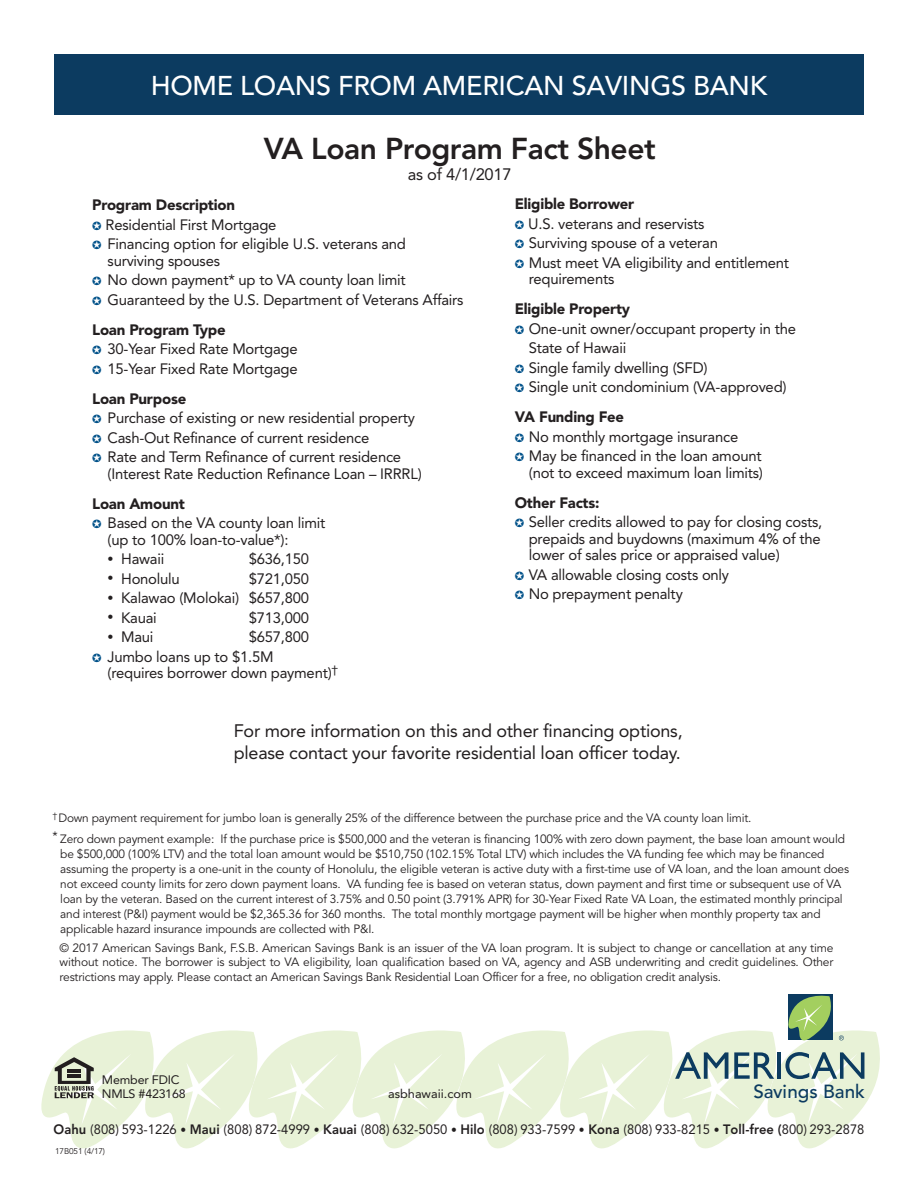
<style>
.page{position:relative;width:918px;height:1188px;background:#fff}
.page>*{position:absolute;margin:0;border:0;box-sizing:border-box;transform-origin:0 0}
.t1{font:800 30px "Avenir";letter-spacing:-.015em;color:#231f20}
.t2{font:500 27px "Avenir";letter-spacing:-.01em;color:#fff}
.t3{font:500 18.9px "Avenir";color:#0c3b60}
.t4{font:18px/21.6px "Avenir";letter-spacing:-.015em;color:#231f20}
.t5{font:16.5px "Avenir";letter-spacing:-.015em;color:#231f20}
.t6{font:15px/19.5px "Avenir";letter-spacing:-.015em;color:#231f20}
.t7{font:900 15px "Avenir";letter-spacing:-.015em;color:#231f20}
.t8{font:13.5px "Avenir";color:#231f20;scale:.96 1}
.t9{font:12.3px/14.2px "Avenir";letter-spacing:-.015em;color:#221e1f}
.t10{font:12.3px "Avenir";letter-spacing:-.015em;color:#221e1f;scale:1.04 1}
.t11{font:12px/15px "Avenir";letter-spacing:-.015em;color:#231f20}
.t12{font:8.25px "Avenir";letter-spacing:-.015em;color:#231f20}
.s1{font-weight:900}
.s2{color:#005189}
.s3{font-size:12px}
.s4{font-weight:800}
</style>
<div class="page">
<div style="left:55px;top:54px;width:809px;height:61px;background:#0c3b60"></div>
<svg style="left:41px;top:994px;width:839px;height:155px"></svg>
<h2 class="t2" style="left:151px;top:75px;width:618px">HOME LOANS FROM AMERICAN SAVINGS BANK</h2>
<h1 class="t1" style="left:264px;top:136px;width:394px">VA Loan Program Fact Sheet</h1>
<h3 class="t5" style="left:408px;top:168px;width:105px">as of 4/1/2017</h3>
<p class="t6" style="left:92px;top:196px;width:315px"><span class="s1">Program Description<br></span><span class="s2">✪</span> Residential First Mortgage<br><span class="s2">✪</span> Financing option for eligible U.S. veterans and</p>
<p class="t6" style="left:92px;top:252px;width:373px;text-indent:15px">surviving spouses<br><span class="s2">✪</span> No down payment* up to VA county loan limit<br><span class="s2">✪</span> Guaranteed by the U.S. Department of Veterans Affairs</p>
<p class="t6" style="left:92px;top:321px;width:207px"><span class="s1">Loan Program Type<br></span><span class="s2">✪</span> 30-Year Fixed Rate Mortgage <span class="s2">✪</span> 15-Year Fixed Rate Mortgage</p>
<p class="t6" style="left:92px;top:390px;width:324px"><span class="s1">Loan Purpose<br></span><span class="s2">✪</span> Purchase of existing or new residential property <span class="s2">✪</span> Cash-Out Refinance of current residence<br><span class="s2">✪</span> Rate and Term Refinance of current residence</p>
<p class="t6" style="left:108px;top:465px;width:316px">(Interest Rate Reduction Refinance Loan – IRRRL)</p>
<p class="t6" style="left:92px;top:495px;width:235px"><span class="s1">Loan Amount<br></span><span class="s2">✪</span> Based on the VA county loan limit</p>
<p class="t6" style="left:108px;top:531px;width:183px">(up to 100% loan-to-value*):</p>
<p class="t6" style="left:108px;top:550px;width:58px"><span class="s3">•</span> Hawaii</p>
<p class="t6" style="left:249px;top:550px;width:62px">$636,150</p>
<p class="t6" style="left:108px;top:570px;width:74px"><span class="s3">•</span> Honolulu</p>
<p class="t6" style="left:249px;top:570px;width:62px">$721,050</p>
<p class="t6" style="left:108px;top:589px;width:203px"><span class="s3">•</span> Kalawao (Molokai) $657,800</p>
<p class="t6" style="left:108px;top:609px;width:51px"><span class="s3">•</span> Kauai</p>
<p class="t6" style="left:249px;top:609px;width:62px">$713,000</p>
<p class="t6" style="left:108px;top:628px;width:47px"><span class="s3">•</span> Maui</p>
<p class="t6" style="left:515px;top:196px;width:276px"><span class="s1">Eligible Borrower<br></span><span class="s2">✪</span> U.S. veterans and reservists<br><span class="s2">✪</span> Surviving spouse of a veteran<br><span class="s2">✪</span> Must meet VA eligibility and entitlement</p>
<p class="t6" style="left:529px;top:271px;width:87px">requirements</p>
<p class="t7" style="left:515px;top:303px;width:117px">Eligible Property</p>
<p class="t6" style="left:515px;top:320px;width:283px"><span class="s2">✪</span> One-unit owner/occupant property in the</p>
<p class="t6" style="left:529px;top:340px;width:99px">State of Hawaii</p>
<p class="t6" style="left:515px;top:359px;width:194px"><span class="s2">✪</span> Single family dwelling (SFD)</p>
<p class="t6" style="left:515px;top:379px;width:273px"><span class="s2">✪</span> Single unit condominium (VA-approved)</p>
<p class="t6" style="left:515px;top:409px;width:248px"><span class="s1">VA Funding Fee<br></span><span class="s2">✪</span> No monthly mortgage insurance<br><span class="s2">✪</span> May be financed in the loan amount</p>
<p class="t6" style="left:529px;top:464px;width:236px">(not to exceed maximum loan limits)</p>
<p class="t6" style="left:515px;top:494px;width:309px"><span class="s1">Other Facts:<br></span><span class="s2">✪</span> Seller credits allowed to pay for closing costs,</p>
<p class="t6" style="left:529px;top:532px;width:294px;line-height:16.5px">prepaids and buydowns (maximum 4% of the lower of sales price or appraised value)</p>
<p class="t6" style="left:515px;top:566px;width:216px"><span class="s2">✪</span> VA allowable closing costs only <span class="s2">✪</span> No prepayment penalty</p>
<p class="t6" style="left:92px;top:628px;width:218px;text-indent:157px">$657,800 <span class="s2">✪</span> Jumbo loans up to $1.5M</p>
<p class="t6" style="left:108px;top:664px;width:232px">(requires borrower down payment)<sup>†</sup></p>
<h3 class="t4" style="left:234px;top:722px;width:450px">For more information on this and other financing options, please contact your favorite residential loan officer today.</h3>
<p class="t11" style="left:53px;top:808px;width:794px;line-height:21px"><sup>†</sup>Down payment requirement for jumbo loan is generally 25% of the difference between the purchase price and the VA county loan limit.<br>* Zero down payment example: If the purchase price is $500,000 and the veteran is financing 100% with zero down payment, the base loan amount would</p>
<p class="t11" style="left:60px;top:847px;width:790px">be $500,000 (100% LTV) and the total loan amount would be $510,750 (102.15% Total LTV) which includes the VA funding fee which may be financed assuming the property is a one-unit in the county of Honolulu, the eligible veteran is active duty with a first-time use of VA loan, and the loan amount does not exceed county limits for zero down payment loans. VA funding fee is based on veteran status, down payment and first time or subsequent use of VA loan by the veteran. Based on the current interest of 3.75% and 0.50 point (3.791% APR) for 30-Year Fixed Rate VA Loan, the estimated monthly principal and interest (P&amp;I) payment would be $2,365.36 for 360 months. The total monthly mortgage payment will be higher when monthly property tax and applicable hazard insurance impounds are collected with P&amp;I.</p>
<p class="t11" style="left:60px;top:942px;width:775px;line-height:14.4px;text-align:justify">© 2017 American Savings Bank, F.S.B. American Savings Bank is an issuer of the VA loan program. It is subject to change or cancellation at any time without notice. The borrower is subject to VA eligibility, loan qualification based on VA, agency and ASB underwriting and credit guidelines. Other restrictions may apply. Please contact an American Savings Bank Residential Loan Officer for a free, no obligation credit analysis.</p>
<p class="t9" style="left:102px;top:1074px;width:85px">Member FDIC<br>NMLS #423168</p>
<p class="t10" style="left:388px;top:1089px;width:82px">asbhawaii.com</p>
<h3 class="t3" style="left:753px;top:1084px;width:113px">Savings Bank</h3>
<p class="t8" style="left:54px;top:1123px;width:846px"><span class="s4">Oahu</span> (808) 593-1226 <span class="s3">•</span> <span class="s4">Maui</span> (808) 872-4999 <span class="s3">•</span> <span class="s4">Kauai</span> (808) 632-5050 <span class="s3">•</span> <span class="s4">Hilo</span> (808) 933-7599 <span class="s3">•</span> <span class="s4">Kona</span> (808) 933-8215 <span class="s3">•</span> <span class="s4">Toll-free (</span>800) 293-2878</p>
<p class="t12" style="left:55px;top:1148px;width:52px">17B051 (4/17)</p>
</div>
